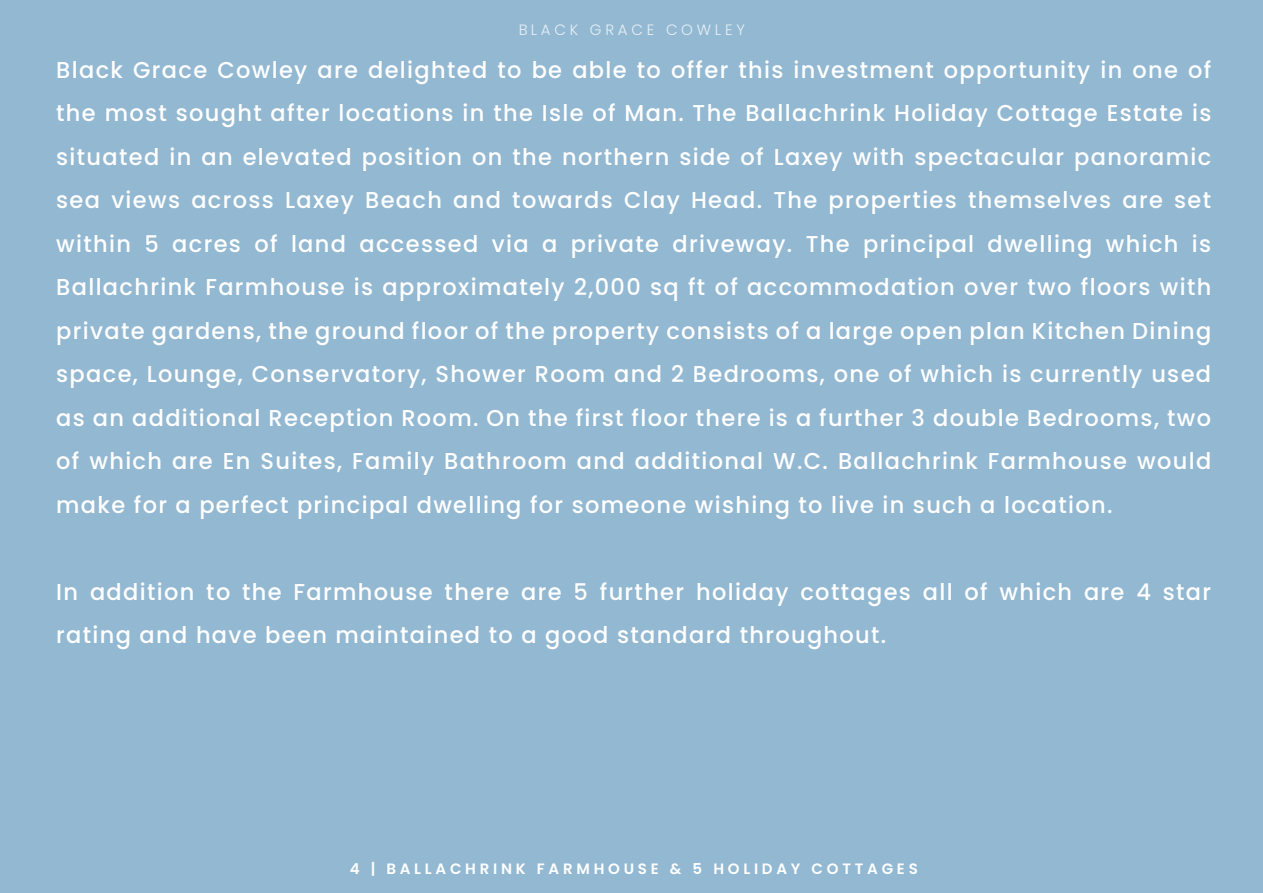
<style>
.page{position:relative;width:1263px;height:893px;background:#fff}
.page>*{position:absolute;margin:0;border:0;box-sizing:border-box;transform-origin:0 0}
.t1{font:500 22.95px/43.5px "Poppins";letter-spacing:.06em;color:#fff;text-align:justify}
.t2{font:600 15px "Poppins";letter-spacing:.25em;color:#fff}
.t3{font:300 15px "Poppins";letter-spacing:.25em;color:#fff}
</style>
<div class="page">
<div style="left:1px;top:0;width:1262px;height:893px;background:#93b8d2"></div>
<p class="t3" style="left:518px;top:21px;width:228px">BLACK GRACE COWLEY</p>
<p class="t1" style="left:56px;top:48px;width:1156px">Black Grace Cowley are delighted to be able to offer this investment opportunity in one of the most sought after locations in the Isle of Man. The Ballachrink Holiday Cottage Estate is situated in an elevated position on the northern side of Laxey with spectacular panoramic sea views across Laxey Beach and towards Clay Head. The properties themselves are set within 5 acres of land accessed via a private driveway. The principal dwelling which is Ballachrink Farmhouse is approximately 2,000 sq ft of accommodation over two floors with private gardens, the ground floor of the property consists of a large open plan Kitchen Dining space, Lounge, Conservatory, Shower Room and 2 Bedrooms, one of which is currently used as an additional Reception Room. On the first floor there is a further 3 double Bedrooms, two of which are En Suites, Family Bathroom and additional W.C. Ballachrink Farmhouse would make for a perfect principal dwelling for someone wishing to live in such a location.</p>
<p class="t1" style="left:56px;top:570px;width:1156px">In addition to the Farmhouse there are 5 further holiday cottages all of which are 4 star rating and have been maintained to a good standard throughout.</p>
<p class="t2" style="left:350px;top:860px;width:570px">4 | BALLACHRINK FARMHOUSE &amp; 5 HOLIDAY COTTAGES</p>
<p class="t2" style="left:535px;top:860px;width:194px">1 | Aughton Lodge</p>
</div>
